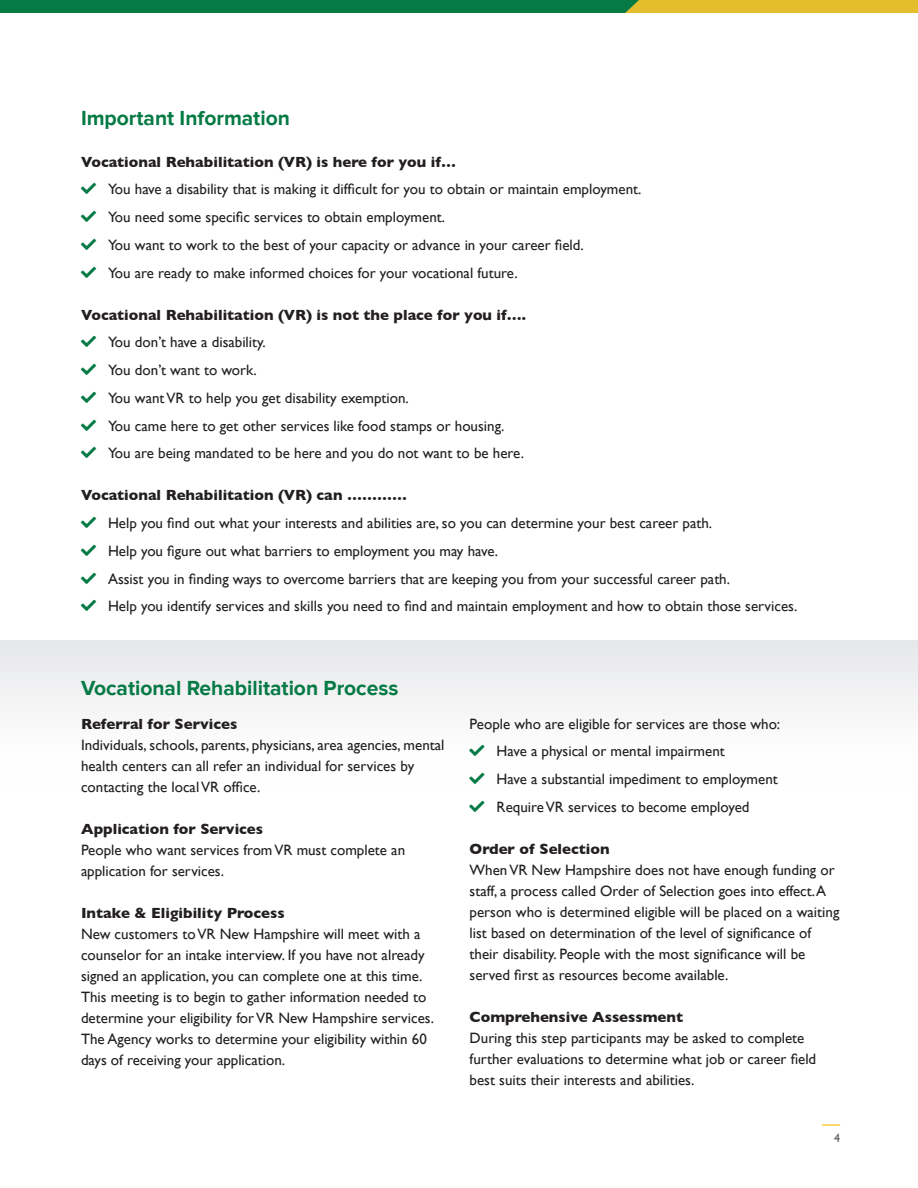
<style>
.page{position:relative;width:918px;height:1188px;background:#fff}
.page>*{position:absolute;margin:0;border:0;box-sizing:border-box;transform-origin:0 0}
.t1{font:700 21px "Proxima Nova";color:#057a45}
.t2{font:15px/21px "Gill Sans";color:#231f20}
.t3{font:700 15px "Gill Sans";color:#231f20}
.t4{font:12px "Gill Sans";color:#57585a}
.s1{color:#057a45}
</style>
<div class="page">
<div style="left:0;top:640px;width:918px;height:151px;background:linear-gradient(to bottom,#e8e9ea,#fff)"></div>
<svg style="left:822px;top:1124px;width:18px;height:2px"></svg>
<h2 class="t1" style="left:81px;top:106px;width:210px">Important Information</h2>
<p class="t3" style="left:81px;top:150px;width:377px">Vocational Rehabilitation (VR) is here for you if…</p>
<p class="t2" style="left:81px;top:179px;width:562px"><span class="s1">■</span> You have a disability that is making it difficult for you to obtain or maintain employment.</p>
<p class="t2" style="left:81px;top:206px;width:366px"><span class="s1">■</span> You need some specific services to obtain employment.</p>
<p class="t2" style="left:81px;top:234px;width:504px"><span class="s1">■</span> You want to work to the best of your capacity or advance in your career field.</p>
<p class="t2" style="left:81px;top:262px;width:438px"><span class="s1">■</span> You are ready to make informed choices for your vocational future.</p>
<p class="t3" style="left:81px;top:303px;width:446px">Vocational Rehabilitation (VR) is not the place for you if….</p>
<p class="t2" style="left:81px;top:332px;width:186px"><span class="s1">■</span> You don’t have a disability.</p>
<p class="t2" style="left:81px;top:359px;width:177px"><span class="s1">■</span> You don’t want to work.</p>
<p class="t2" style="left:81px;top:387px;width:329px"><span class="s1">■</span> You want VR to help you get disability exemption.</p>
<p class="t2" style="left:81px;top:415px;width:425px"><span class="s1">■</span> You came here to get other services like food stamps or housing.</p>
<p class="t2" style="left:81px;top:443px;width:445px"><span class="s1">■</span> You are being mandated to be here and you do not want to be here.</p>
<p class="t3" style="left:81px;top:483px;width:328px">Vocational Rehabilitation (VR) can …………</p>
<p class="t2" style="left:81px;top:512px;width:633px"><span class="s1">■</span> Help you find out what your interests and abilities are, so you can determine your best career path.</p>
<p class="t2" style="left:81px;top:540px;width:419px"><span class="s1">■</span> Help you figure out what barriers to employment you may have.</p>
<p class="t2" style="left:81px;top:568px;width:651px"><span class="s1">■</span> Assist you in finding ways to overcome barriers that are keeping you from your successful career path.</p>
<p class="t2" style="left:81px;top:596px;width:718px"><span class="s1">■</span> Help you identify services and skills you need to find and maintain employment and how to obtain those services.</p>
<h2 class="t1" style="left:81px;top:676px;width:319px">Vocational Rehabilitation Process</h2>
<h3 class="t3" style="left:81px;top:712px;width:158px">Referral for Services</h3>
<p class="t2" style="left:81px;top:734px;width:365px">Individuals, schools, parents, physicians, area agencies, mental health centers can all refer an individual for services by contacting the local VR office.</p>
<h3 class="t3" style="left:81px;top:817px;width:184px">Application for Services</h3>
<p class="t2" style="left:81px;top:839px;width:326px">People who want services from VR must complete an application for services.</p>
<h3 class="t3" style="left:81px;top:901px;width:205px">Intake &amp; Eligibility Process</h3>
<p class="t2" style="left:81px;top:923px;width:354px">New customers to VR New Hampshire will meet with a counselor for an intake interview. If you have not already signed an application, you can complete one at this time.<br>This meeting is to begin to gather information needed to determine your eligibility for VR New Hampshire services.<br>The Agency works to determine your eligibility within 60 days of receiving your application.</p>
<p class="t2" style="left:470px;top:713px;width:312px">People who are eligible for services are those who:</p>
<p class="t2" style="left:470px;top:741px;width:257px"><span class="s1">■</span> Have a physical or mental impairment</p>
<p class="t2" style="left:470px;top:769px;width:310px"><span class="s1">■</span> Have a substantial impediment to employment</p>
<p class="t2" style="left:470px;top:796px;width:281px"><span class="s1">■</span> Require VR services to become employed</p>
<h3 class="t3" style="left:470px;top:837px;width:141px">Order of Selection</h3>
<p class="t2" style="left:470px;top:859px;width:371px">When VR New Hampshire does not have enough funding or staff, a process called Order of Selection goes into effect. A person who is determined eligible will be placed on a waiting list based on determination of the level of significance of their disability. People with the most significance will be served first as resources become available.</p>
<h3 class="t3" style="left:470px;top:1005px;width:215px">Comprehensive Assessment</h3>
<p class="t2" style="left:470px;top:1027px;width:348px">During this step participants may be asked to complete further evaluations to determine what job or career field best suits their interests and abilities.</p>
<p class="t4" style="left:834px;top:1131px;width:7px">4</p>
</div>
